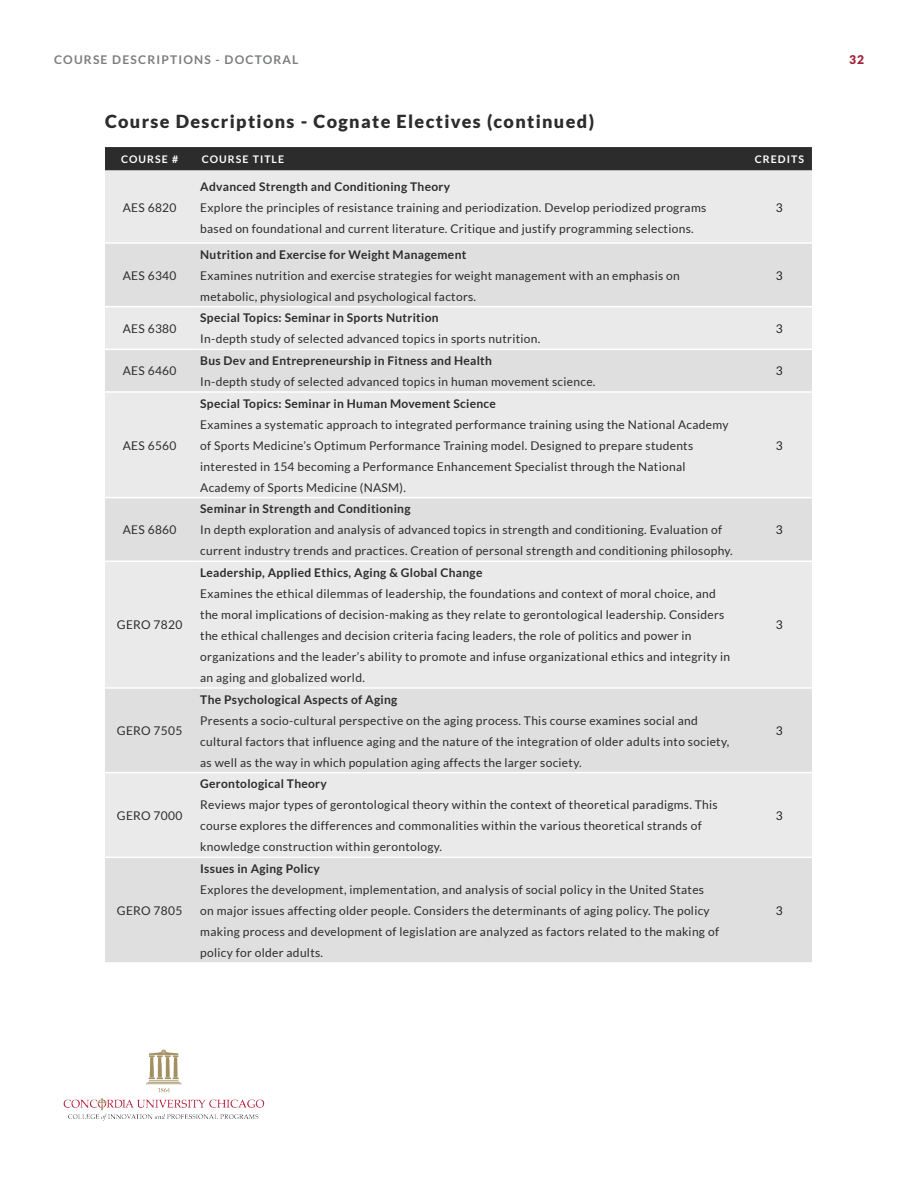
<style>
.page{position:relative;width:918px;height:1188px;background:#fff}
.page>*{position:absolute;margin:0;border:0;box-sizing:border-box;transform-origin:0 0}
.t1{font:900 18px "Lato";letter-spacing:.075em;color:#2c2c2c}
.t2{font:12px/21px "Lato";letter-spacing:.025em;color:#2c2c2c}
.t3{font:700 12px "Lato";letter-spacing:.025em;color:#2c2c2c}
.t4{font:700 12px "Lato";letter-spacing:.1em;color:#7c7d7d}
.t5{font:12px "Lato";color:#221f1f}
.t6{font:900 12px "Lato";color:#a42038}
.t7{font:700 10.5px "Lato";letter-spacing:.1em;color:#fff}
</style>
<div class="page">
<img style="left:63px;top:1049px;width:202px;height:72px">
<svg style="left:105px;top:147px;width:707px;height:24px;background:#323232"></svg>
<div style="left:105px;top:171px;width:707px;height:71px;background:#eaeaea"></div>
<svg style="left:105px;top:244px;width:707px;height:718px;background:#e5e4e4"></svg>
<hr style="left:105px;top:306px;width:89px;height:1px;background:#fff">
<hr style="left:194px;top:306px;width:553px;height:1px;background:#fff">
<hr style="left:747px;top:306px;width:65px;height:1px;background:#fff">
<hr style="left:105px;top:349px;width:89px;height:1px;background:#fff">
<hr style="left:194px;top:349px;width:553px;height:1px;background:#fff">
<hr style="left:747px;top:349px;width:65px;height:1px;background:#fff">
<hr style="left:105px;top:391px;width:89px;height:2px;background:#fff">
<hr style="left:194px;top:391px;width:553px;height:2px;background:#fff">
<hr style="left:747px;top:391px;width:65px;height:2px;background:#fff">
<hr style="left:105px;top:497px;width:89px;height:1px;background:#fff">
<hr style="left:194px;top:497px;width:553px;height:1px;background:#fff">
<hr style="left:747px;top:497px;width:65px;height:1px;background:#fff">
<hr style="left:105px;top:561px;width:89px;height:1px;background:#fff">
<hr style="left:194px;top:561px;width:553px;height:1px;background:#fff">
<hr style="left:747px;top:561px;width:65px;height:1px;background:#fff">
<hr style="left:105px;top:687px;width:89px;height:2px;background:#fff">
<hr style="left:194px;top:687px;width:553px;height:2px;background:#fff">
<hr style="left:747px;top:687px;width:65px;height:2px;background:#fff">
<hr style="left:105px;top:772px;width:89px;height:1px;background:#fff">
<hr style="left:194px;top:772px;width:553px;height:1px;background:#fff">
<hr style="left:747px;top:772px;width:65px;height:1px;background:#fff">
<hr style="left:105px;top:857px;width:89px;height:1px;background:#fff">
<hr style="left:194px;top:857px;width:553px;height:1px;background:#fff">
<hr style="left:747px;top:857px;width:65px;height:1px;background:#fff">
<p class="t4" style="left:54px;top:54px;width:246px">COURSE DESCRIPTIONS - DOCTORAL</p>
<p class="t6" style="left:849px;top:54px;width:16px">32</p>
<h1 class="t1" style="left:105px;top:113px;width:491px">Course Descriptions - Cognate Electives (continued)</h1>
<p class="t7" style="left:121px;top:155px;width:59px">COURSE #</p>
<p class="t7" style="left:202px;top:155px;width:84px">COURSE TITLE</p>
<p class="t7" style="left:755px;top:155px;width:51px">CREDITS</p>
<p class="t2" style="left:123px;top:198px;width:55px">AES 6820</p>
<p class="t3" style="left:200px;top:181px;width:251px">Advanced Strength and Conditioning Theory</p>
<p class="t2" style="left:200px;top:198px;width:508px">Explore the principles of resistance training and periodization. Develop periodized programs based on foundational and current literature. Critique and justify programming selections.</p>
<p class="t5" style="left:776px;top:202px;width:8px">3</p>
<p class="t2" style="left:123px;top:266px;width:55px">AES 6340</p>
<p class="t2" style="left:123px;top:319px;width:55px">AES 6380</p>
<p class="t2" style="left:123px;top:361px;width:55px">AES 6460</p>
<p class="t2" style="left:123px;top:436px;width:55px">AES 6560</p>
<p class="t2" style="left:123px;top:520px;width:55px">AES 6860</p>
<p class="t2" style="left:117px;top:615px;width:67px">GERO 7820</p>
<p class="t2" style="left:117px;top:721px;width:67px">GERO 7505</p>
<p class="t2" style="left:117px;top:806px;width:67px">GERO 7000</p>
<p class="t2" style="left:117px;top:901px;width:67px">GERO 7805</p>
<p class="t3" style="left:200px;top:249px;width:268px">Nutrition and Exercise for Weight Management</p>
<p class="t2" style="left:200px;top:266px;width:481px">Examines nutrition and exercise strategies for weight management with an emphasis on metabolic, physiological and psychological factors.</p>
<p class="t5" style="left:776px;top:270px;width:8px">3</p>
<p class="t3" style="left:200px;top:313px;width:240px">Special Topics: Seminar in Sports Nutrition</p>
<p class="t2" style="left:200px;top:329px;width:342px">In-depth study of selected advanced topics in sports nutrition.</p>
<p class="t3" style="left:200px;top:356px;width:293px">Bus Dev and Entrepreneurship in Fitness and Health</p>
<p class="t2" style="left:200px;top:372px;width:397px">In-depth study of selected advanced topics in human movement science.</p>
<p class="t3" style="left:200px;top:398px;width:297px">Special Topics: Seminar in Human Movement Science</p>
<p class="t2" style="left:200px;top:415px;width:530px">Examines a systematic approach to integrated performance training using the National Academy of Sports Medicine’s Optimum Performance Training model. Designed to prepare students interested in 154 becoming a Performance Enhancement Specialist through the National Academy of Sports Medicine (NASM).</p>
<p class="t5" style="left:776px;top:324px;width:8px">3</p>
<p class="t5" style="left:776px;top:366px;width:8px">3</p>
<p class="t5" style="left:776px;top:440px;width:8px">3</p>
<p class="t3" style="left:200px;top:504px;width:212px">Seminar in Strength and Conditioning</p>
<p class="t2" style="left:200px;top:520px;width:534px">In depth exploration and analysis of advanced topics in strength and conditioning. Evaluation of current industry trends and practices. Creation of personal strength and conditioning philosophy.</p>
<p class="t5" style="left:776px;top:525px;width:8px">3</p>
<p class="t3" style="left:200px;top:568px;width:284px">Leadership, Applied Ethics, Aging &amp; Global Change</p>
<p class="t2" style="left:200px;top:584px;width:532px">Examines the ethical dilemmas of leadership, the foundations and context of moral choice, and the moral implications of decision-making as they relate to gerontological leadership. Considers the ethical challenges and decision criteria facing leaders, the role of politics and power in organizations and the leader’s ability to promote and infuse organizational ethics and integrity in an aging and globalized world.</p>
<p class="t5" style="left:776px;top:620px;width:8px">3</p>
<p class="t3" style="left:200px;top:694px;width:199px">The Psychological Aspects of Aging</p>
<p class="t2" style="left:200px;top:711px;width:531px">Presents a socio-cultural perspective on the aging process. This course examines social and cultural factors that influence aging and the nature of the integration of older adults into society, as well as the way in which population aging affects the larger society.</p>
<p class="t5" style="left:776px;top:726px;width:8px">3</p>
<p class="t3" style="left:200px;top:779px;width:128px">Gerontological Theory</p>
<p class="t2" style="left:200px;top:795px;width:519px">Reviews major types of gerontological theory within the context of theoretical paradigms. This course explores the differences and commonalities within the various theoretical strands of knowledge construction within gerontology.</p>
<p class="t5" style="left:776px;top:810px;width:8px">3</p>
<p class="t3" style="left:200px;top:864px;width:121px">Issues in Aging Policy</p>
<p class="t2" style="left:200px;top:880px;width:520px">Explores the development, implementation, and analysis of social policy in the United States on major issues affecting older people. Considers the determinants of aging policy. The policy making process and development of legislation are analyzed as factors related to the making of policy for older adults.</p>
<p class="t5" style="left:776px;top:906px;width:8px">3</p>
</div>
